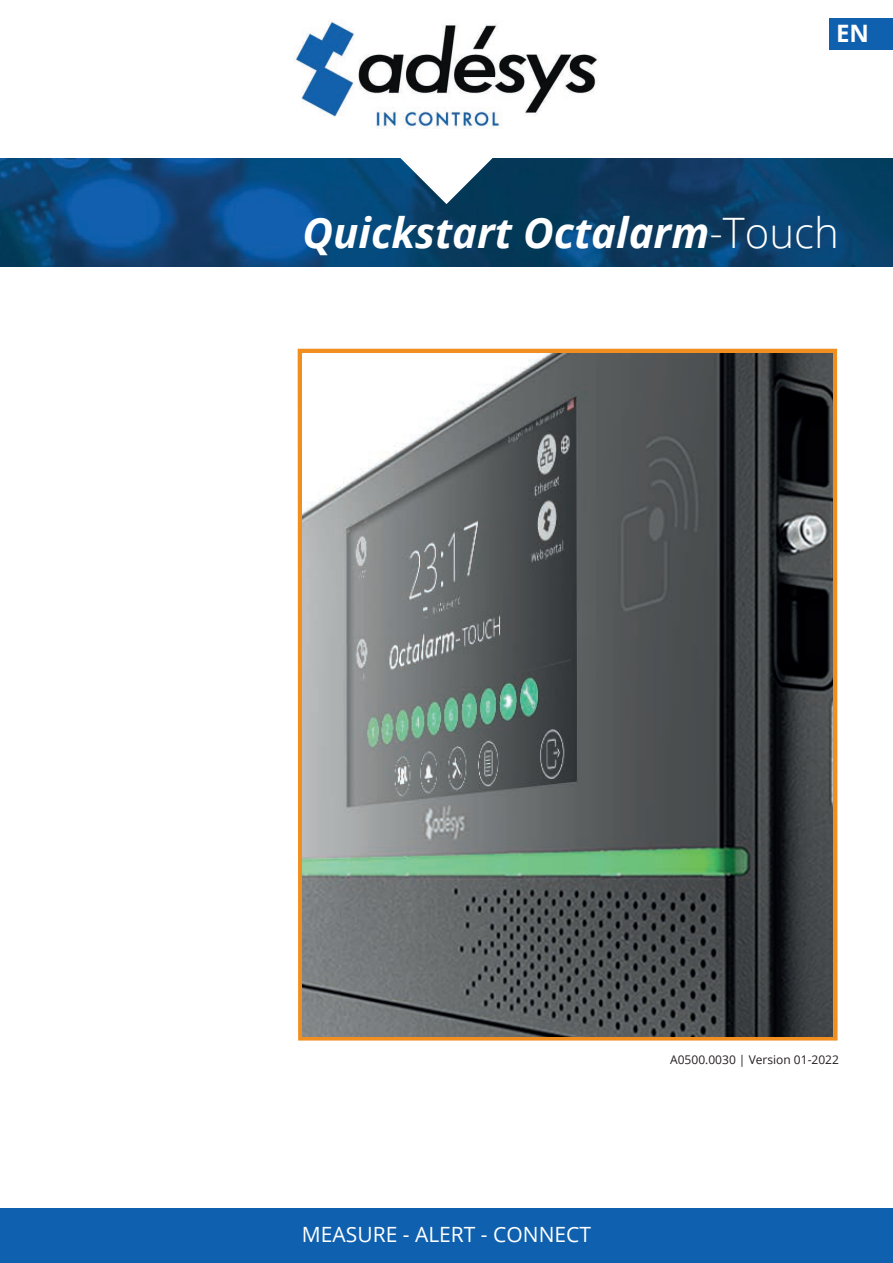
<style>
.page{position:relative;width:893px;height:1263px;background:#fff}
.page>*{position:absolute;margin:0;border:0;box-sizing:border-box;transform-origin:0 0}
.t1{font:italic 700 42px "Open Sans";color:#fff}
.t2{font:700 24px "Open Sans";color:#fff}
.t3{font:21px "Open Sans";color:#fff}
.t4{font:12px "Open Sans";color:#231f20}
.s1{font-weight:300;font-style:normal}
</style>
<div class="page">
<div style="left:0;top:1209px;width:893px;height:54px;background:#0f60ae"></div>
<img style="left:0;top:158px;width:893px;height:109px">
<div style="left:829px;top:18px;width:64px;height:32px;background:#0f60ae"></div>
<svg style="left:400px;top:128px;width:93px;height:76px"></svg>
<img style="left:293px;top:21px;width:305px;height:107px">
<svg style="left:297px;top:348px;width:541px;height:693px;background:#e89d48"></svg>
<img style="left:303px;top:353px;width:530px;height:683px">
<h2 class="t2" style="left:836px;top:17px;width:34px">EN</h2>
<h1 class="t1" style="left:303px;top:203px;width:538px">Quickstart Octalarm<span class="s1">-Touch</span></h1>
<h3 class="t3" style="left:302px;top:1220px;width:291px">MEASURE - ALERT - CONNECT</h3>
<p class="t4" style="left:670px;top:1051px;width:170px">A0500.0030 | Version 01-2022</p>
</div>
